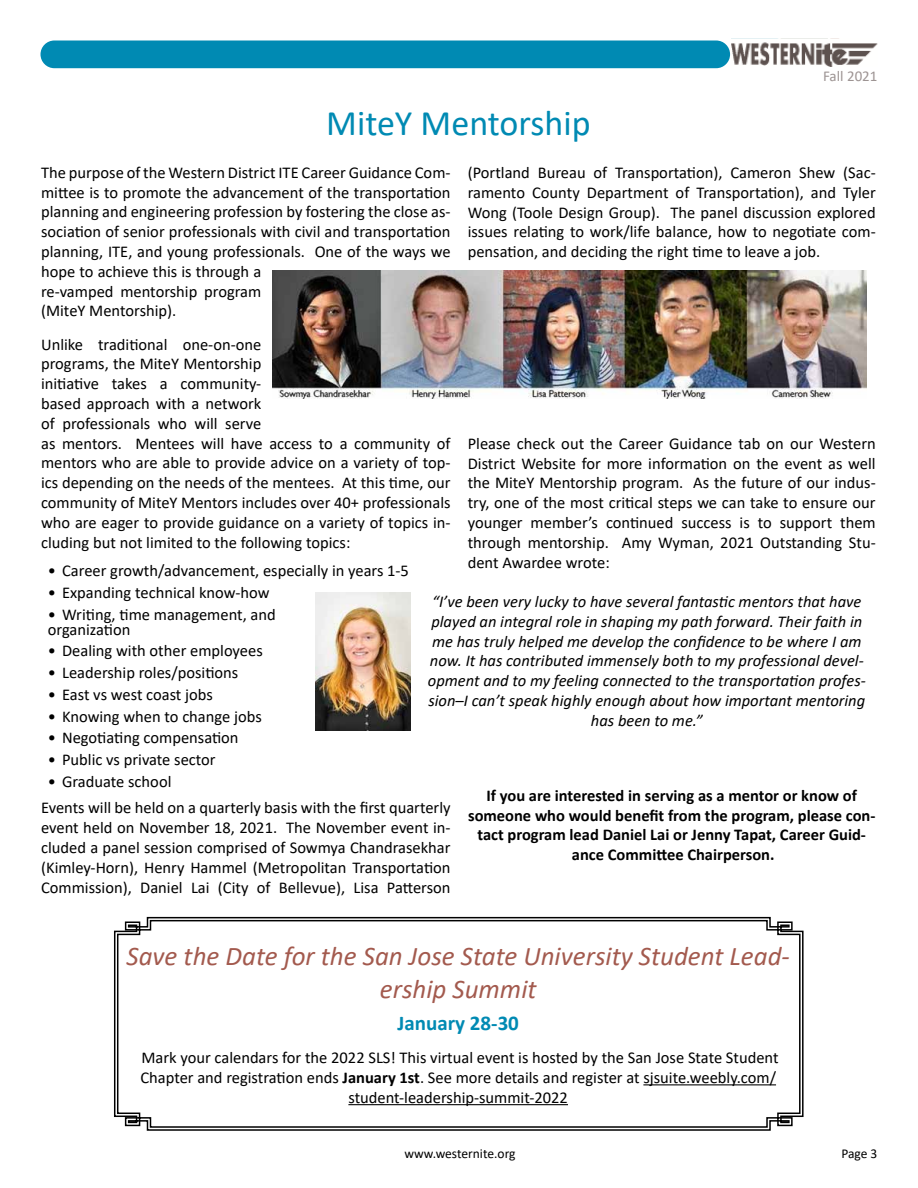
<style>
.page{position:relative;width:918px;height:1188px;background:#fff}
.page>*{position:absolute;margin:0;border:0;box-sizing:border-box;transform-origin:0 0}
.t1{font:36px "Calibri";color:#008ab3}
.t2{font:italic 27px/32.4px "Calibri";color:#a35a4e;text-align:center}
.t3{font:700 21px "Calibri";color:#008ab3}
.t4{font:16.5px/19.8px "Calibri";color:#000}
.t5{font:italic 16.5px/19.8px "Calibri";color:#000;text-align:center}
.t6{font:700 16.5px/19.8px "Calibri";color:#000;text-align:center}
.t7{font:15px "Calibri";color:#9d9493}
.t8{font:13.5px "Calibri";color:#000}
.s1{font-weight:700}
</style>
<div class="page">
<div style="left:41px;top:40px;width:689px;height:28px;background:#008ab3;border-radius:14px"></div>
<img style="left:732px;top:42px;width:146px;height:25px">
<img style="left:273px;top:270px;width:593px;height:129px">
<img style="left:316px;top:592px;width:94px;height:138px">
<svg style="left:114px;top:916px;width:690px;height:215px"></svg>
<p class="t7" style="left:823px;top:66px;width:56px">Fall 2021</p>
<h1 class="t1" style="left:326px;top:98px;width:266px">MiteY Mentorship</h1>
<p class="t4" style="left:41px;top:162px;width:411px">The purpose of the Western District ITE Career Guidance Com&shy;mittee is to promote the advancement of the transportation planning and engineering profession by fostering the close as&shy;sociation of senior professionals with civil and transportation planning, ITE, and young professionals. One of the ways we hope to achieve this is through a<br>re-vamped mentorship program<br>(MiteY Mentorship).</p>
<p class="t4" style="left:41px;top:334px;width:411px">Unlike traditional one-on-one<br>programs, the MiteY Mentorship<br>initiative takes a community-<br>based approach with a network<br>of professionals who will serve<br>as mentors. Mentees will have access to a community of mentors who are able to provide advice on a variety of top&shy;ics depending on the needs of the mentees. At this time, our community of MiteY Mentors includes over 40+ professionals who are eager to provide guidance on a variety of topics in&shy;cluding but not limited to the following topics:</p>
<p class="t4" style="left:48px;top:560px;width:363px">• Career growth/advancement, especially in years 1-5</p>
<p class="t4" style="left:48px;top:582px;width:223px">• Expanding technical know-how</p>
<p class="t4" style="left:48px;top:606px;width:229px;line-height:15px">• Writing, time management, and organization</p>
<p class="t4" style="left:48px;top:641px;width:216px">• Dealing with other employees</p>
<p class="t4" style="left:48px;top:662px;width:192px">• Leadership roles/positions</p>
<p class="t4" style="left:48px;top:684px;width:167px">• East vs west coast jobs</p>
<p class="t4" style="left:48px;top:706px;width:215px">• Knowing when to change jobs</p>
<p class="t4" style="left:48px;top:728px;width:192px">• Negotiating compensation</p>
<p class="t4" style="left:48px;top:749px;width:169px">• Public vs private sector</p>
<p class="t4" style="left:41px;top:768px;width:411px;line-height:26.5px;text-indent:7px">• Graduate school<br>Events will be held on a quarterly basis with the first quarterly</p>
<p class="t4" style="left:41px;top:817px;width:411px;text-align:justify">event held on November 18, 2021. The November event in&shy;cluded a panel session comprised of Sowmya Chandrasekhar (Kimley-Horn), Henry Hammel (Metropolitan Transportation Commission), Daniel Lai (City of Bellevue), Lisa Patterson</p>
<p class="t4" style="left:468px;top:162px;width:410px;text-align:justify">(Portland Bureau of Transportation), Cameron Shew (Sac&shy;ramento County Department of Transportation), and Tyler Wong (Toole Design Group). The panel discussion explored issues relating to work/life balance, how to negotiate com&shy;pensation, and deciding the right time to leave a job.</p>
<p class="t4" style="left:468px;top:433px;width:410px;text-align:justify">Please check out the Career Guidance tab on our Western District Website for more information on the event as well the MiteY Mentorship program. As the future of our indus&shy;try, one of the most critical steps we can take to ensure our younger member’s continued success is to support them through mentorship. Amy Wyman, 2021 Outstanding Stu&shy;dent Awardee wrote:</p>
<p class="t5" style="left:428px;top:591px;width:439px">“I’ve been very lucky to have several fantastic mentors that have played an integral role in shaping my path forward. Their faith in me has truly helped me develop the confidence to be where I am now. It has contributed immensely both to my professional devel&shy;opment and to my feeling connected to the transportation profes&shy;sion–I can’t speak highly enough about how important mentoring has been to me.”</p>
<p class="t6" style="left:468px;top:785px;width:409px">If you are interested in serving as a mentor or know of someone who would benefit from the program, please con&shy;tact program lead Daniel Lai or Jenny Tapat, Career Guid&shy;ance Committee Chairperson.</p>
<h2 class="t2" style="left:127px;top:939px;width:665px">Save the Date for the San Jose State University Student Lead&shy;ership Summit</h2>
<p class="t3" style="left:397px;top:1008px;width:123px">January 28-30</p>
<p class="t4" style="left:140px;top:1047px;width:640px;text-align:center">Mark your calendars for the 2022 SLS! This virtual event is hosted by the San Jose State Student<br>Chapter and registration ends <span class="s1">January 1st</span>. See more details and register at sjsuite.weebly.com/ student-leadership-summit-2022</p>
<p class="t8" style="left:405px;top:1144px;width:113px">www.westernite.org</p>
<p class="t8" style="left:841px;top:1144px;width:38px">Page 3</p>
</div>
